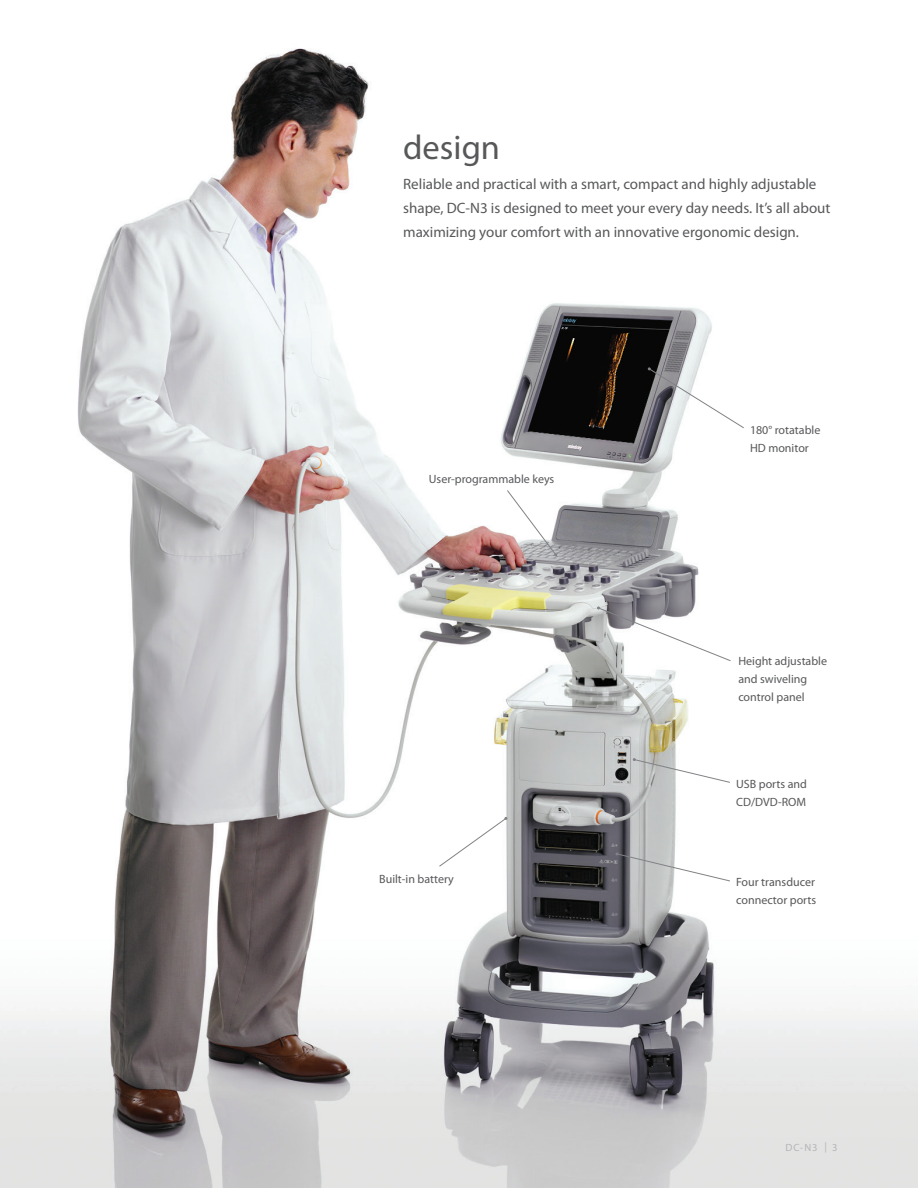
<style>
.page{position:relative;width:918px;height:1188px;background:#fff}
.page>*{position:absolute;margin:0;border:0;box-sizing:border-box;transform-origin:0 0}
.t1{font:34.5px "Myriad Pro";color:#57585a}
.t2{font:15px/24px "Myriad Pro";color:#57585a}
.t3{font:12px/18px "Myriad Pro";color:#57585a}
.Head1{font:10.5px "Myriad Pro";color:#b4b5b8}
</style>
<div class="page">
<img style="left:0;top:48px;width:918px;height:1140px">
<svg style="left:648px;top:367px;width:97px;height:62px"></svg>
<svg style="left:597px;top:606px;width:135px;height:56px"></svg>
<svg style="left:633px;top:758px;width:98px;height:25px"></svg>
<svg style="left:615px;top:852px;width:116px;height:30px"></svg>
<svg style="left:506px;top:489px;width:51px;height:67px"></svg>
<svg style="left:438px;top:817px;width:69px;height:50px"></svg>
<p class="t1" style="left:403px;top:129px;width:98px">design</p>
<p class="t2" style="left:403px;top:172px;width:429px">Reliable and practical with a smart, compact and highly adjustable shape, DC-N3 is designed to meet your every day needs. It’s all about maximizing your comfort with an innovative ergonomic design.</p>
<p class="t3" style="left:429px;top:470px;width:127px">User-programmable keys</p>
<p class="t3" style="left:379px;top:870px;width:76px">Built-in battery</p>
<p class="t3" style="left:750px;top:421px;width:72px">180° rotatable<br>HD monitor</p>
<p class="t3" style="left:738px;top:652px;width:90px">Height adjustable and swiveling control panel</p>
<p class="t3" style="left:736px;top:776px;width:72px">USB ports and</p>
<p class="t3" style="left:736px;top:794px;width:71px">CD/DVD-ROM</p>
<p class="t3" style="left:736px;top:873px;width:80px">Four transducer</p>
<p class="t3" style="left:736px;top:891px;width:82px">connector ports</p>
<p class="Head1" style="left:785px;top:1142px;width:54px">DC-N3 | 3</p>
</div>
